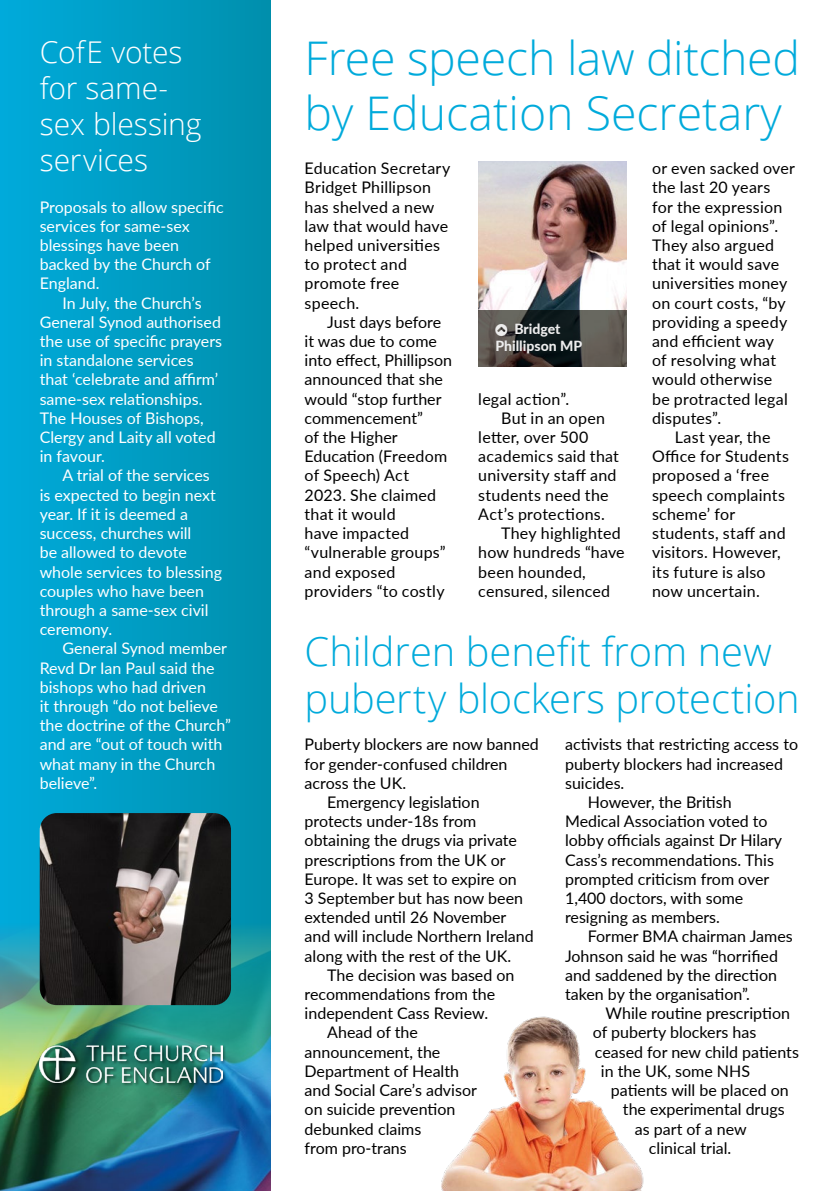
<style>
.page{position:relative;width:840px;height:1191px;background:#fff}
.page>*{position:absolute;margin:0;border:0;box-sizing:border-box;transform-origin:0 0}
.t1{font:300 46.4px/55.6px "Open Sans";color:#00aadb}
.t2{font:300 39.8px/47.8px "Open Sans";color:#00aadb}
.t3{font:300 30px/36px "Open Sans";letter-spacing:-.005em;color:#fff}
.t4{font:16px/19.2px "Lato";color:#000}
.t5{font:16px/19.2px "Lato";color:#fff}
.t6{font:800 14px/16.8px "Lato";color:#ededed;text-align:center}
</style>
<div class="page">
<img style="left:478px;top:161px;width:148px;height:149px">
<div style="left:0;top:0;width:270px;height:1191px;background:linear-gradient(to right,#00abdb,#008fad)"></div>
<img style="left:0;top:923px;width:270px;height:268px">
<img style="left:40px;top:813px;width:191px;height:192px">
<div style="left:40px;top:1044px;width:186px;height:42px;background:#000;opacity:.59"></div>
<img style="left:40px;top:1045px;width:182px;height:37px">
<svg style="left:478px;top:310px;width:148px;height:56px;background:#3e3e3b"></svg>
<img style="left:441px;top:1016px;width:203px;height:175px">
<svg style="left:495px;top:324px;width:12px;height:12px"></svg>
<h3 class="t3" style="left:40px;top:37px;width:163px">CofE votes for same&shy;sex blessing services</h3>
<p class="t5" style="left:40px;top:196px;width:185px">Proposals to allow specific services for same-sex blessings have been backed by the Church of<br>England.</p>
<p class="t5" style="left:40px;top:292px;width:184px;text-indent:23px">In July, the Church’s<br>General Synod authorised the use of specific prayers in standalone services that ‘celebrate and affirm’ same-sex relationships.<br>The Houses of Bishops,<br>Clergy and Laity all voted in favour.</p>
<p class="t5" style="left:40px;top:465px;width:184px;text-indent:23px">A trial of the services is expected to begin next year. If it is deemed a success, churches will<br>be allowed to devote whole services to blessing couples who have been through a same-sex civil ceremony.</p>
<p class="t5" style="left:40px;top:638px;width:193px;text-indent:23px">General Synod member<br>Revd Dr Ian Paul said the bishops who had driven<br>it through “do not believe the doctrine of the Church” and are “out of touch with what many in the Church believe”.</p>
<h1 class="t1" style="left:304px;top:35px;width:497px">Free speech law ditched by Education Secretary</h1>
<p class="t4" style="left:304px;top:158px;width:147px">Education Secretary<br>Bridget Phillipson has shelved a new law that would have helped universities to protect and promote free speech.</p>
<p class="t4" style="left:304px;top:312px;width:149px;text-indent:23px">Just days before it was due to come into effect, Phillipson announced that she would “stop further commencement”<br>of the Higher<br>Education (Freedom of Speech) Act<br>2023. She claimed that it would<br>have impacted “vulnerable groups” and exposed providers “to costly</p>
<p class="t4" style="left:651px;top:158px;width:144px">or even sacked over</p>
<p class="t4" style="left:651px;top:177px;width:120px">the last 20 years</p>
<p class="t4" style="left:651px;top:196px;width:132px">for the expression</p>
<p class="t4" style="left:651px;top:216px;width:127px">of legal opinions”.</p>
<p class="t4" style="left:651px;top:235px;width:124px">They also argued</p>
<p class="t4" style="left:651px;top:254px;width:129px">that it would save</p>
<p class="t4" style="left:651px;top:273px;width:137px">universities money</p>
<p class="t4" style="left:651px;top:292px;width:135px">on court costs, “by</p>
<p class="t4" style="left:651px;top:312px;width:137px">providing a speedy</p>
<p class="t4" style="left:651px;top:331px;width:123px">and efficient way</p>
<p class="t4" style="left:651px;top:350px;width:125px">of resolving what</p>
<p class="t4" style="left:651px;top:369px;width:122px">would otherwise</p>
<p class="t4" style="left:651px;top:388px;width:137px">be protracted legal</p>
<p class="t4" style="left:651px;top:408px;width:71px">disputes”.</p>
<p class="t4" style="left:674px;top:427px;width:97px">Last year, the</p>
<p class="t4" style="left:651px;top:446px;width:138px">Office for Students</p>
<p class="t4" style="left:651px;top:465px;width:119px">proposed a ‘free</p>
<p class="t4" style="left:651px;top:484px;width:134px">speech complaints</p>
<p class="t4" style="left:651px;top:504px;width:85px">scheme’ for</p>
<p class="t4" style="left:651px;top:523px;width:135px">students, staff and</p>
<p class="t4" style="left:651px;top:542px;width:130px">visitors. However,</p>
<p class="t4" style="left:651px;top:561px;width:115px">its future is also</p>
<p class="t4" style="left:651px;top:580px;width:109px">now uncertain.</p>
<p class="t6" style="left:495px;top:322px;width:88px">Bridget<br>Phillipson MP</p>
<p class="t4" style="left:478px;top:388px;width:92px">legal action”.</p>
<p class="t4" style="left:500px;top:408px;width:106px">But in an open</p>
<p class="t4" style="left:478px;top:427px;width:112px">letter, over 500</p>
<p class="t4" style="left:478px;top:446px;width:142px">academics said that</p>
<p class="t4" style="left:478px;top:465px;width:140px">university staff and</p>
<p class="t4" style="left:478px;top:484px;width:132px">students need the</p>
<p class="t4" style="left:478px;top:504px;width:128px">Act’s protections.</p>
<p class="t4" style="left:500px;top:523px;width:121px">They highlighted</p>
<p class="t4" style="left:478px;top:542px;width:148px">how hundreds “have</p>
<p class="t4" style="left:478px;top:561px;width:109px">been hounded,</p>
<p class="t4" style="left:478px;top:580px;width:133px">censured, silenced</p>
<h2 class="t2" style="left:304px;top:626px;width:496px">Children benefit from new puberty blockers protection</h2>
<p class="t4" style="left:304px;top:734px;width:235px">Puberty blockers are now banned</p>
<p class="t4" style="left:304px;top:753px;width:204px">for gender-confused children</p>
<p class="t4" style="left:304px;top:772px;width:103px">across the UK.</p>
<p class="t4" style="left:327px;top:792px;width:154px">Emergency legislation</p>
<p class="t4" style="left:304px;top:811px;width:173px">protects under-18s from</p>
<p class="t4" style="left:304px;top:830px;width:214px">obtaining the drugs via private</p>
<p class="t4" style="left:304px;top:849px;width:202px">prescriptions from the UK or</p>
<p class="t4" style="left:304px;top:868px;width:214px">Europe. It was set to expire on</p>
<p class="t4" style="left:304px;top:888px;width:220px">3 September but has now been</p>
<p class="t4" style="left:304px;top:907px;width:203px">extended until 26 November</p>
<p class="t4" style="left:304px;top:926px;width:231px">and will include Northern Ireland</p>
<p class="t4" style="left:304px;top:945px;width:208px">along with the rest of the UK.</p>
<p class="t4" style="left:327px;top:964px;width:188px">The decision was based on</p>
<p class="t4" style="left:304px;top:984px;width:192px">recommendations from the</p>
<p class="t4" style="left:304px;top:1003px;width:185px">independent Cass Review.</p>
<p class="t4" style="left:327px;top:1022px;width:92px">Ahead of the</p>
<p class="t4" style="left:304px;top:1041px;width:137px">announcement, the</p>
<p class="t4" style="left:304px;top:1060px;width:156px">Department of Health</p>
<p class="t4" style="left:304px;top:1080px;width:174px">and Social Care’s advisor</p>
<p class="t4" style="left:304px;top:1099px;width:152px">on suicide prevention</p>
<p class="t4" style="left:304px;top:1118px;width:118px">debunked claims</p>
<p class="t4" style="left:304px;top:1137px;width:104px">from pro-trans</p>
<p class="t4" style="left:564px;top:734px;width:234px">activists that restricting access to</p>
<p class="t4" style="left:564px;top:753px;width:219px">puberty blockers had increased</p>
<p class="t4" style="left:564px;top:772px;width:61px">suicides.</p>
<p class="t4" style="left:587px;top:792px;width:145px">However, the British</p>
<p class="t4" style="left:564px;top:811px;width:204px">Medical Association voted to</p>
<p class="t4" style="left:564px;top:830px;width:218px">lobby officials against Dr Hilary</p>
<p class="t4" style="left:564px;top:849px;width:210px">Cass’s recommendations. This</p>
<p class="t4" style="left:564px;top:868px;width:206px">prompted criticism from over</p>
<p class="t4" style="left:564px;top:888px;width:180px">1,400 doctors, with some</p>
<p class="t4" style="left:564px;top:907px;width:156px">resigning as members.</p>
<p class="t4" style="left:587px;top:926px;width:206px">Former BMA chairman James</p>
<p class="t4" style="left:564px;top:945px;width:214px">Johnson said he was “horrified</p>
<p class="t4" style="left:564px;top:964px;width:213px">and saddened by the direction</p>
<p class="t4" style="left:564px;top:984px;width:186px">taken by the organisation”.</p>
<p class="t4" style="left:605px;top:1003px;width:186px">While routine prescription</p>
<p class="t4" style="left:592px;top:1022px;width:165px">of puberty blockers has</p>
<p class="t4" style="left:594px;top:1041px;width:205px">ceased for new child patients</p>
<p class="t4" style="left:600px;top:1060px;width:150px">in the UK, some NHS</p>
<p class="t4" style="left:610px;top:1080px;width:179px">patients will be placed on</p>
<p class="t4" style="left:622px;top:1099px;width:163px">the experimental drugs</p>
<p class="t4" style="left:634px;top:1118px;width:113px">as part of a new</p>
<p class="t4" style="left:648px;top:1137px;width:84px">clinical trial.</p>
</div>
